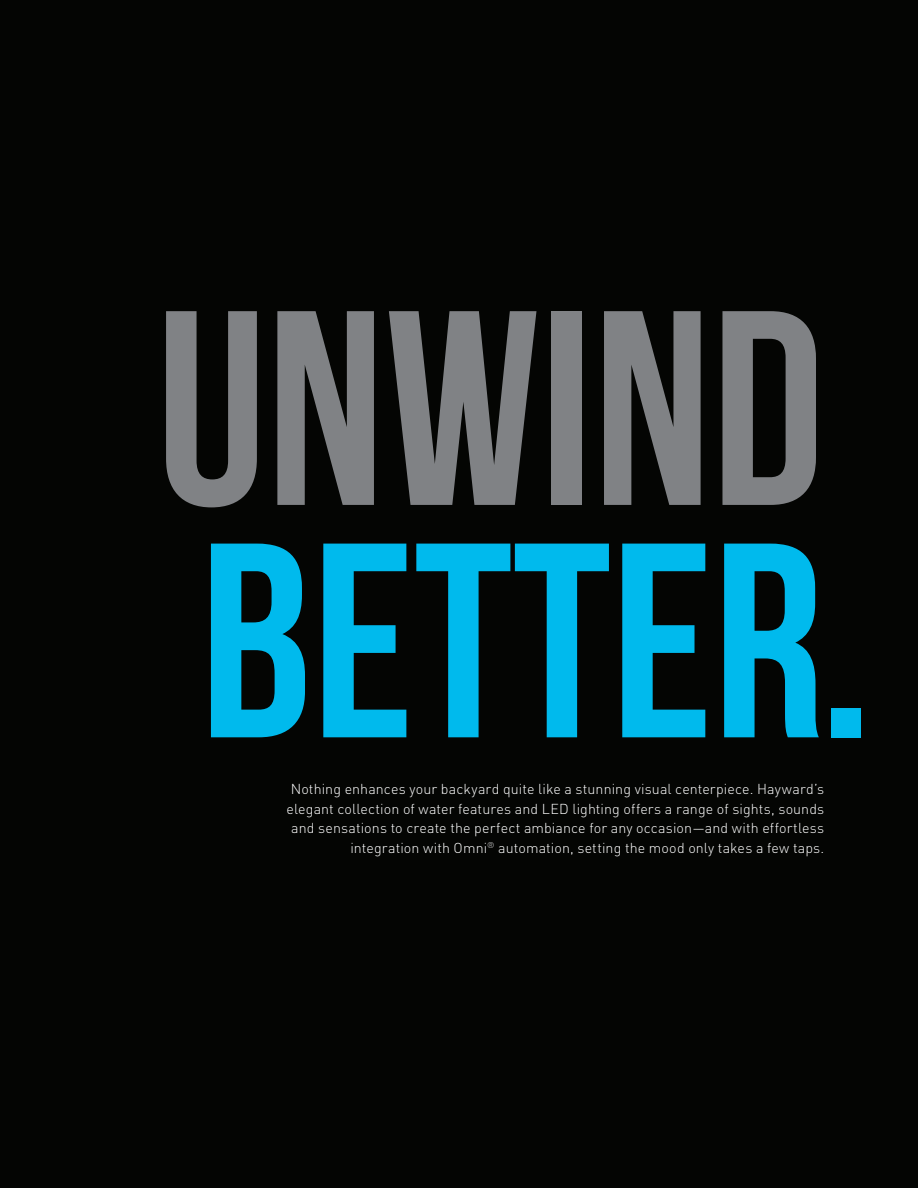
<style>
.page{position:relative;width:918px;height:1188px;background:#040503}
.page>*{position:absolute;margin:0;border:0;box-sizing:border-box;transform-origin:0 0}
.t1{font:700 276.75px "Bebas Neue";color:#00baed}
.t2{font:700 276.75px "Bebas Neue";color:#808285}
.t3{font:300 14.25px/19.5px "DIN Pro";letter-spacing:.005em;color:#fff;text-align:right}
</style>
<div class="page">
<p class="t2" style="left:156px;top:258px;width:669px">UNWIND</p>
<p class="t1" style="left:200px;top:490px;width:673px">BETTER.</p>
<p class="t3" style="left:287px;top:779px;width:539px">Nothing enhances your backyard quite like a stunning visual centerpiece. Hayward’s elegant collection of water features and LED lighting offers a range of sights, sounds and sensations to create the perfect ambiance for any occasion—and with effortless integration with Omni<sup>®</sup> automation, setting the mood only takes a few taps.</p>
</div>
